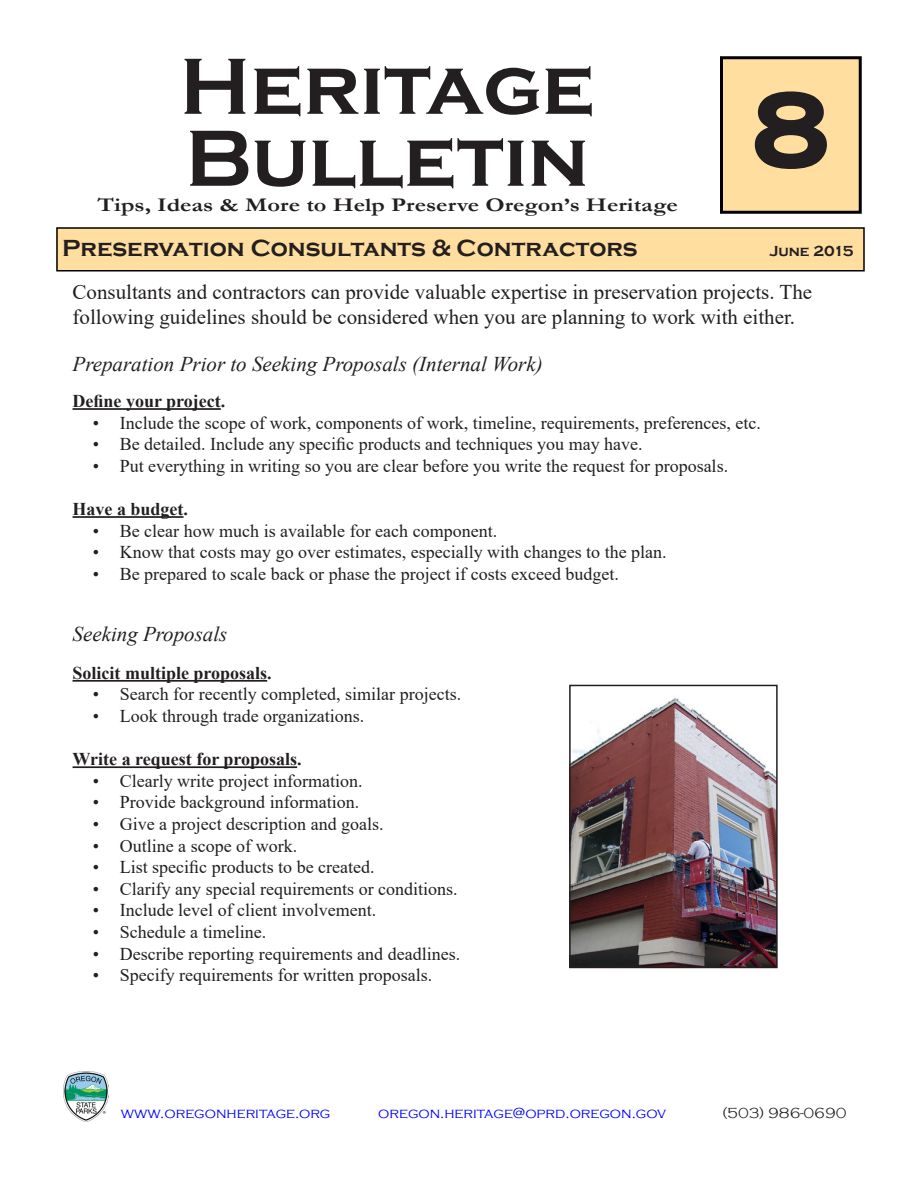
<style>
.page{position:relative;width:918px;height:1188px;background:#fff}
.page>*{position:absolute;margin:0;border:0;box-sizing:border-box;transform-origin:0 0}
.t1{font:700 108px "Copperplate Gothic";color:#231f20}
.t2{font:700 82.5px/72px "Copperplate Gothic";color:#231f20}
.t3{font:700 24px "Copperplate Gothic";color:#231f20}
.t4{font:21px/25.2px "Times New Roman";color:#231f20}
.t5{font:italic 21px "Times New Roman";color:#231f20}
.t6{font:700 19.5px "Garamond";color:#231f20;scale:1.25 1}
.t7{font:18px "Times New Roman";color:#231f20}
.t8{font:700 18px "Times New Roman";color:#231f20}
.t9{font:300 15px "Copperplate Gothic";color:#00f}
.t10{font:300 15px "Copperplate Gothic";color:#231f20}
.t11{font:700 15px "Copperplate Gothic";color:#231f20}
</style>
<div class="page">
<div style="left:57px;top:228px;width:807px;height:43px;background:#ffde9f"></div>
<div style="left:56px;top:227px;width:809px;height:45px;border:2px solid #000"></div>
<div style="left:722px;top:58px;width:138px;height:154px;background:#ffde9f"></div>
<svg style="left:754px;top:91px;width:73px;height:78px"></svg>
<div style="left:720px;top:56px;width:142px;height:158px;border:3px solid #000"></div>
<img style="left:63px;top:1071px;width:45px;height:50px">
<hr style="left:73px;top:408px;width:148px;height:2px;background:#231f20">
<hr style="left:73px;top:516px;width:111px;height:2px;background:#231f20">
<hr style="left:73px;top:680px;width:194px;height:2px;background:#231f20">
<hr style="left:73px;top:766px;width:224px;height:2px;background:#231f20">
<img style="left:572px;top:698px;width:203px;height:267px">
<div style="left:569px;top:685px;width:209px;height:283px;border:2px solid #231f20"></div>
<h2 class="t2" style="left:180px;top:52px;width:417px">Heritage<br>Bulletin</h2>
<p class="t6" style="left:97px;top:191px;width:466px">Tips, Ideas &amp; More to Help Preserve Oregon’s Heritage</p>
<h1 class="t1" style="left:752px;top:71px;width:79px">8</h1>
<h3 class="t3" style="left:62px;top:235px;width:577px">Preservation Consultants &amp; Contractors</h3>
<p class="t11" style="left:769px;top:243px;width:86px">June 2015</p>
<p class="t4" style="left:73px;top:279px;width:741px">Consultants and contractors can provide valuable expertise in preservation projects. The following guidelines should be considered when you are planning to work with either.</p>
<p class="t5" style="left:73px;top:350px;width:472px">Preparation Prior to Seeking Proposals (Internal Work)</p>
<p class="t8" style="left:73px;top:388px;width:154px">Define your project.</p>
<p class="t7" style="left:93px;top:410px;width:670px">• Include the scope of work, components of work, timeline, requirements, preferences, etc.</p>
<p class="t7" style="left:93px;top:432px;width:551px">• Be detailed. Include any specific products and techniques you may have.</p>
<p class="t7" style="left:93px;top:453px;width:637px">• Put everything in writing so you are clear before you write the request for proposals.</p>
<p class="t8" style="left:73px;top:496px;width:117px">Have a budget.</p>
<p class="t7" style="left:93px;top:518px;width:406px">• Be clear how much is available for each component.</p>
<p class="t7" style="left:93px;top:540px;width:575px">• Know that costs may go over estimates, especially with changes to the plan.</p>
<p class="t7" style="left:93px;top:561px;width:528px">• Be prepared to scale back or phase the project if costs exceed budget.</p>
<p class="t5" style="left:73px;top:620px;width:156px">Seeking Proposals</p>
<p class="t8" style="left:73px;top:660px;width:201px">Solicit multiple proposals.</p>
<p class="t7" style="left:93px;top:682px;width:370px">• Search for recently completed, similar projects.</p>
<p class="t7" style="left:93px;top:703px;width:273px">• Look through trade organizations.</p>
<p class="t8" style="left:73px;top:746px;width:231px">Write a request for proposals.</p>
<p class="t7" style="left:93px;top:768px;width:271px">• Clearly write project information.</p>
<p class="t7" style="left:93px;top:790px;width:268px">• Provide background information.</p>
<p class="t7" style="left:93px;top:811px;width:292px">• Give a project description and goals.</p>
<p class="t7" style="left:93px;top:833px;width:206px">• Outline a scope of work.</p>
<p class="t7" style="left:93px;top:855px;width:283px">• List specific products to be created.</p>
<p class="t7" style="left:93px;top:876px;width:366px">• Clarify any special requirements or conditions.</p>
<p class="t7" style="left:93px;top:898px;width:285px">• Include level of client involvement.</p>
<p class="t7" style="left:93px;top:919px;width:175px">• Schedule a timeline.</p>
<p class="t7" style="left:93px;top:941px;width:369px">• Describe reporting requirements and deadlines.</p>
<p class="t7" style="left:93px;top:963px;width:341px">• Specify requirements for written proposals.</p>
<p class="t9" style="left:121px;top:1105px;width:211px">www.oregonheritage.org</p>
<p class="t9" style="left:378px;top:1105px;width:290px">oregon.heritage@oprd.oregon.gov</p>
<p class="t10" style="left:722px;top:1105px;width:126px">(503) 986-0690</p>
</div>
